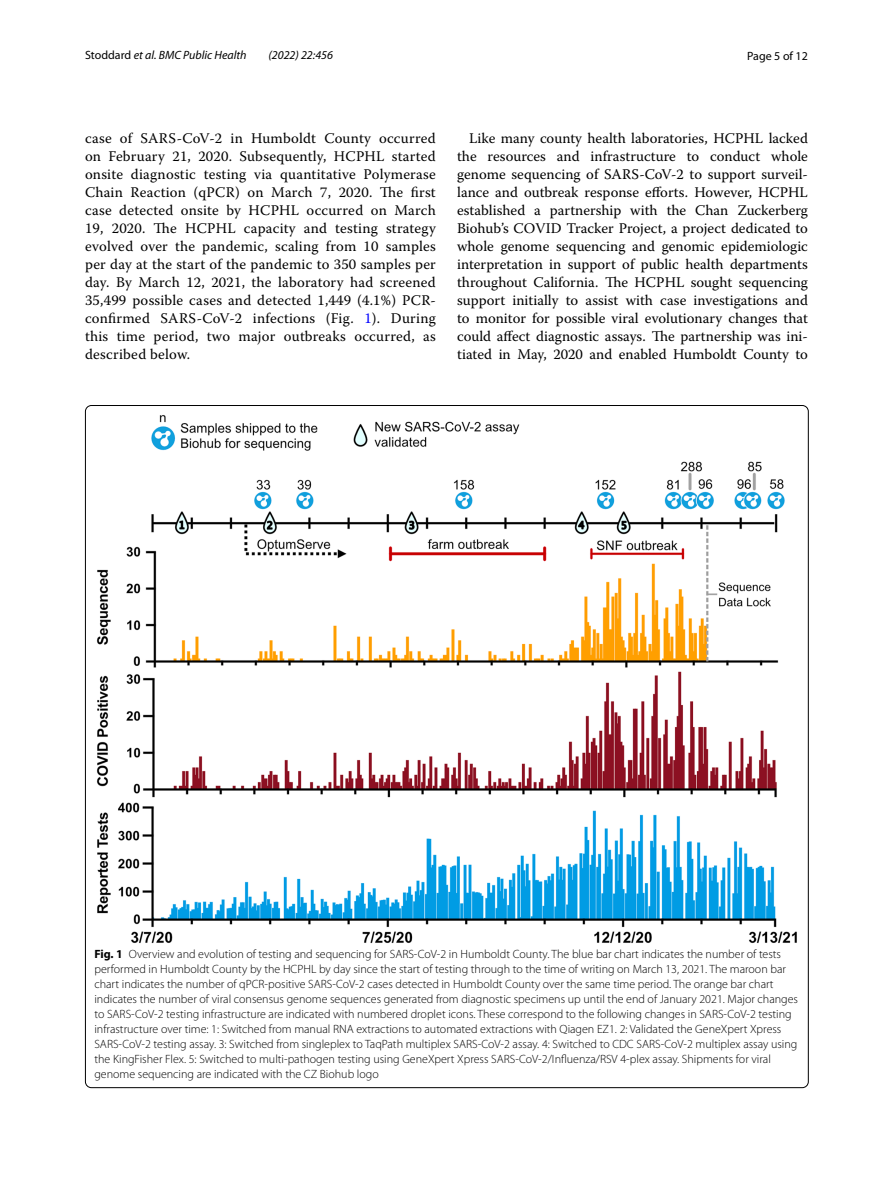
<style>
.page{position:relative;width:893px;height:1187px;background:#fff}
.page>*{position:absolute;margin:0;border:0;box-sizing:border-box;transform-origin:0 0}
.t1{font:14.7px/18px "Warnock Pro";letter-spacing:.01em;color:#000;text-align:justify}
.t2{font:300 12px/15px "Myriad Pro";color:#000}
.t3{font:italic 12px "Myriad Pro";color:#000}
.t4{font:12px "Myriad Pro";color:#000}
.s1{font-style:normal}
.s2{color:#00f}
.s3{font-weight:700}
</style>
<div class="page">
<img style="left:97px;top:415px;width:700px;height:528px">
<p class="t3" style="left:85px;top:48px;width:163px"><span class="s1">Stoddard</span> et al. BMC Public Health</p>
<p class="t3" style="left:268px;top:48px;width:66px">(2022) 22:456</p>
<p class="t4" style="left:747px;top:48px;width:62px">Page 5 of 12</p>
<p class="t1" style="left:85px;top:128px;width:352px">case of SARS-CoV-2 in Humboldt County occurred on February 21, 2020. Subsequently, HCPHL started onsite diagnostic testing via quantitative Polymerase Chain Reaction (qPCR) on March 7, 2020. The first case detected onsite by HCPHL occurred on March 19, 2020. The HCPHL capacity and testing strategy evolved over the pandemic, scaling from 10 samples per day at the start of the pandemic to 350 samples per day. By March 12, 2021, the laboratory had screened 35,499 possible cases and detected 1,449 (4.1%) PCR&shy;confirmed SARS-CoV-2 infections (Fig. <span class="s2">1</span>). During this time period, two major outbreaks occurred, as described below.</p>
<p class="t1" style="left:457px;top:128px;width:352px;text-indent:12px">Like many county health laboratories, HCPHL lacked the resources and infrastructure to conduct whole genome sequencing of SARS-CoV-2 to support surveil&shy;lance and outbreak response efforts. However, HCPHL established a partnership with the Chan Zuckerberg Biohub’s COVID Tracker Project, a project dedicated to whole genome sequencing and genomic epidemiologic interpretation in support of public health departments throughout California. The HCPHL sought sequencing support initially to assist with case investigations and to monitor for possible viral evolutionary changes that could affect diagnostic assays. The partnership was ini&shy;tiated in May, 2020 and enabled Humboldt County to</p>
<p class="t2" style="left:94px;top:946px;width:705px"><span class="s3">Fig. 1</span> Overview and evolution of testing and sequencing for SARS-CoV-2 in Humboldt County. The blue bar chart indicates the number of tests performed in Humboldt County by the HCPHL by day since the start of testing through to the time of writing on March 13, 2021. The maroon bar chart indicates the number of qPCR-positive SARS-CoV-2 cases detected in Humboldt County over the same time period. The orange bar chart indicates the number of viral consensus genome sequences generated from diagnostic specimens up until the end of January 2021. Major changes to SARS-CoV-2 testing infrastructure are indicated with numbered droplet icons. These correspond to the following changes in SARS-CoV-2 testing infrastructure over time: 1: Switched from manual RNA extractions to automated extractions with Qiagen EZ1. 2: Validated the GeneXpert Xpress SARS-CoV-2 testing assay. 3: Switched from singleplex to TaqPath multiplex SARS-CoV-2 assay. 4: Switched to CDC SARS-CoV-2 multiplex assay using the KingFisher Flex. 5: Switched to multi-pathogen testing using GeneXpert Xpress SARS-CoV-2/Influenza/RSV 4-plex assay. Shipments for viral genome sequencing are indicated with the CZ Biohub logo</p>
</div>
